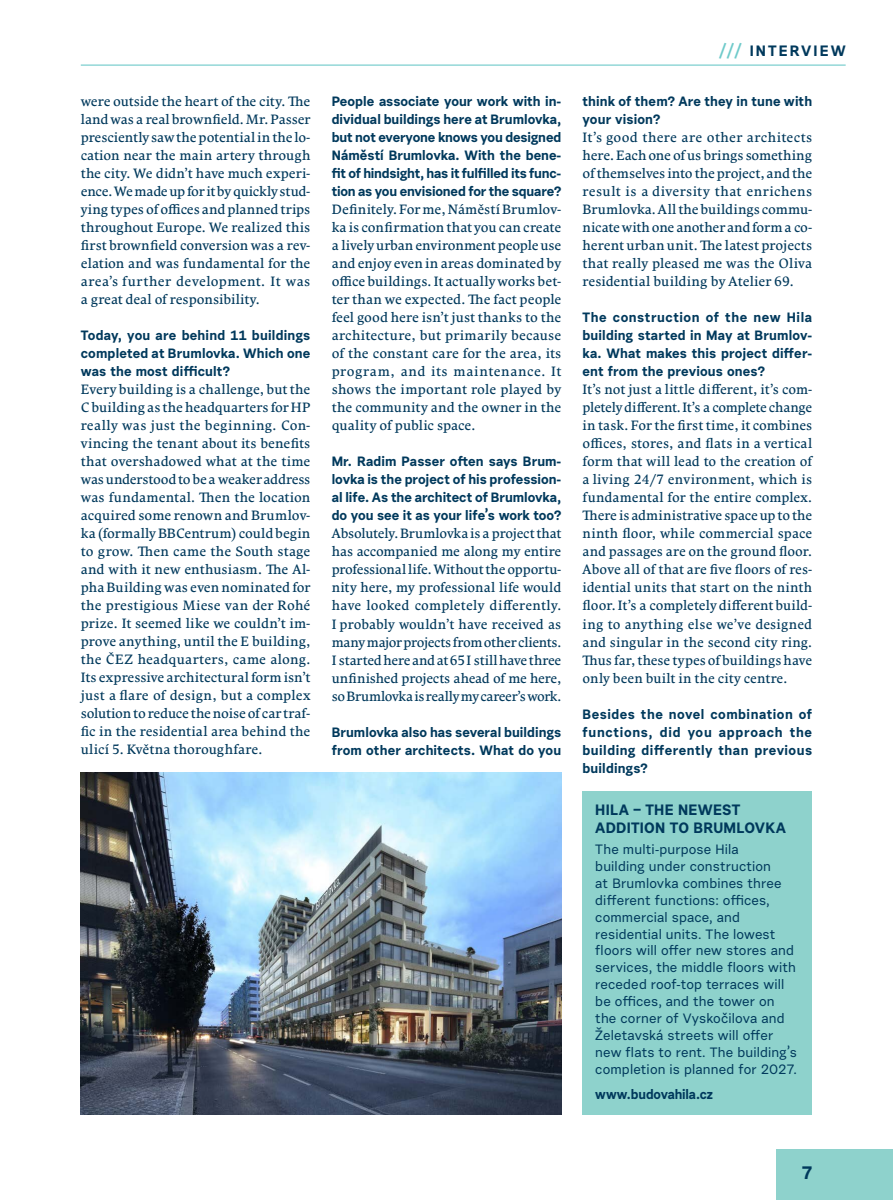
<style>
.page{position:relative;width:893px;height:1200px;background:#fff}
.page>*{position:absolute;margin:0;border:0;box-sizing:border-box;transform-origin:0 0}
.t1{font:700 18px "Urban Grotesk Re Bo";color:#00395c}
.t2{font:700 15px/18px "Urban Grotesk Re Bo";letter-spacing:.02em;color:#00395c}
.t3{font:700 15px "Urban Grotesk Re Bo";letter-spacing:.14em;color:#00395c}
.t4{font:13.5px/18px "Comenia Serif Pro";letter-spacing:.005em;color:#00395c;text-align:justify}
.t5{font:700 13.5px/18px "Urban Grotesk Re Bo";letter-spacing:.005em;color:#00395c;text-align:justify}
.t6{font:13.5px/16.8px "Urban Grotesk Me Bl";letter-spacing:.01em;color:#00395c}
.s1{color:#6fcaca}
</style>
<div class="page">
<div style="left:776px;top:1148px;width:117px;height:51px;background:#8ed2cc"></div>
<hr style="left:81px;top:64px;width:765px;height:2px;background:#6fcaca">
<div style="left:583px;top:790px;width:229px;height:324px;background:#8ed2cc"></div>
<img style="left:81px;top:772px;width:480px;height:342px">
<p class="t4" style="left:81px;top:92px;width:231px">were outside the heart of the city. The land was a real brownfield. Mr. Passer presciently saw the potential in the lo&shy;cation near the main artery through the city. We didn’t have much experi&shy;ence. We made up for it by quickly stud&shy;ying types of offices and planned trips throughout Europe. We realized this first brownfield conversion was a rev&shy;elation and was fundamental for the area’s further development. It was a great deal of responsibility.</p>
<p class="t5" style="left:81px;top:326px;width:231px">Today, you are behind 11 buildings completed at Brumlovka. Which one was the most difficult?</p>
<p class="t4" style="left:81px;top:380px;width:231px">Every building is a challenge, but the C building as the headquarters for HP really was just the beginning. Con&shy;vincing the tenant about its benefits that overshadowed what at the time was understood to be a weaker address was fundamental. Then the location acquired some renown and Brumlov&shy;ka (formally BBCentrum) could begin to grow. Then came the South stage and with it new enthusiasm. The Al&shy;pha Building was even nominated for the prestigious Miese van der Rohé prize. It seemed like we couldn’t im&shy;prove anything, until the E building, the ČEZ headquarters, came along.<br>Its expressive architectural form isn’t just a flare of design, but a complex solution to reduce the noise of car traf&shy;fic in the residential area behind the ulicí 5. Května thoroughfare.</p>
<p class="t5" style="left:332px;top:92px;width:231px">People associate your work with in&shy;dividual buildings here at Brumlovka, but not everyone knows you designed Náměstí Brumlovka. With the bene&shy;fit of hindsight, has it fulfilled its func&shy;tion as you envisioned for the square?</p>
<p class="t4" style="left:332px;top:200px;width:231px">Definitely. For me, Náměstí Brumlov&shy;ka is confirmation that you can create a lively urban environment people use and enjoy even in areas dominated by office buildings. It actually works bet&shy;ter than we expected. The fact people feel good here isn’t just thanks to the architecture, but primarily because of the constant care for the area, its program, and its maintenance. It shows the important role played by the community and the owner in the quality of public space.</p>
<p class="t5" style="left:332px;top:452px;width:231px">Mr. Radim Passer often says Brum&shy;lovka is the project of his profession&shy;al life. As the architect of Brumlovka, do you see it as your life’s work too?</p>
<p class="t4" style="left:332px;top:524px;width:231px">Absolutely. Brumlovka is a project that has accompanied me along my entire professional life. Without the opportu&shy;nity here, my professional life would have looked completely differently.<br>I probably wouldn’t have received as many major projects from other clients.<br>I started here and at 65 I still have three unfinished projects ahead of me here, so Brumlovka is really my career’s work.</p>
<p class="t5" style="left:332px;top:722px;width:231px">Brumlovka also has several buildings from other architects. What do you</p>
<p class="t3" style="left:719px;top:41px;width:128px"><span class="s1">///</span> INTERVIEW</p>
<p class="t5" style="left:583px;top:92px;width:231px">think of them? Are they in tune with your vision?</p>
<p class="t4" style="left:583px;top:128px;width:231px">It’s good there are other architects here. Each one of us brings something of themselves into the project, and the result is a diversity that enrichens Brumlovka. All the buildings commu&shy;nicate with one another and form a co&shy;herent urban unit. The latest projects that really pleased me was the Oliva residential building by Atelier 69.</p>
<p class="t5" style="left:583px;top:308px;width:231px">The construction of the new Hila building started in May at Brumlov&shy;ka. What makes this project differ&shy;ent from the previous ones?</p>
<p class="t4" style="left:583px;top:380px;width:231px">It’s not just a little different, it’s com&shy;pletely different. It’s a complete change in task. For the first time, it combines offices, stores, and flats in a vertical form that will lead to the creation of a living 24/7 environment, which is fundamental for the entire complex.<br>There is administrative space up to the ninth floor, while commercial space and passages are on the ground floor.<br>Above all of that are five floors of res&shy;idential units that start on the ninth floor. It’s a completely different build&shy;ing to anything else we’ve designed and singular in the second city ring.<br>Thus far, these types of buildings have only been built in the city centre.</p>
<p class="t5" style="left:583px;top:704px;width:231px">Besides the novel combination of functions, did you approach the building differently than previous buildings?</p>
<p class="t2" style="left:595px;top:800px;width:192px">HILA – THE NEWEST<br>ADDITION TO BRUMLOVKA</p>
<p class="t6" style="left:595px;top:840px;width:203px">The multi-purpose Hila<br>building under construction<br>at Brumlovka combines three different functions: offices, commercial space, and residential units. The lowest floors will offer new stores and services, the middle floors with receded roof-top terraces will be offices, and the tower on the corner of Vyskočilova and<br>Želetavská streets will offer new flats to rent. The building’s completion is planned for 2027.</p>
<p class="t5" style="left:595px;top:1084px;width:119px">www.budovahila.cz</p>
<h1 class="t1" style="left:802px;top:1160px;width:11px">7</h1>
</div>
